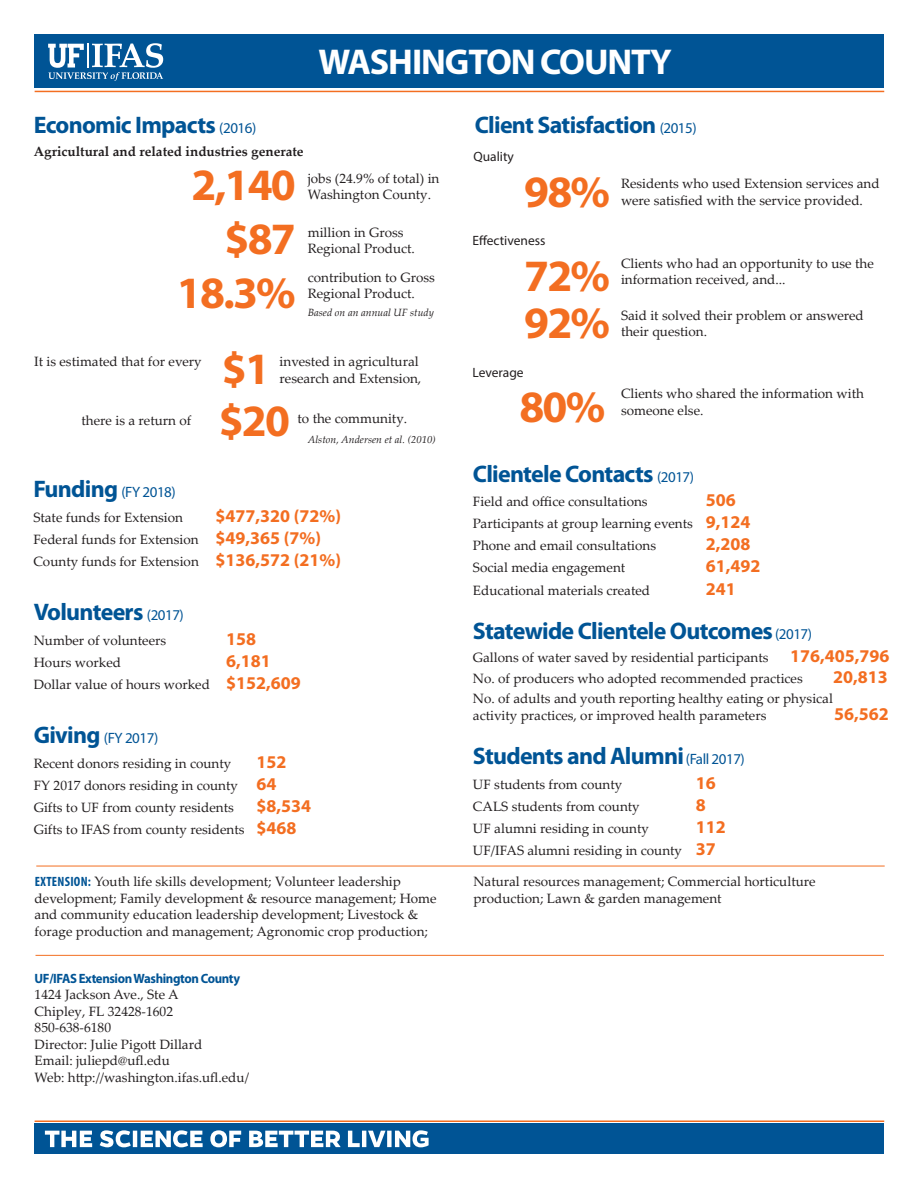
<style>
.page{position:relative;width:918px;height:1188px;background:#fff}
.page>*{position:absolute;margin:0;border:0;box-sizing:border-box;transform-origin:0 0}
.t1{font:700 45px "Myriad Pro";letter-spacing:-.04em;color:#f36e21}
.t2{font:700 36px "Myriad Pro";letter-spacing:-.03em;color:#fff}
.t3{font:700 24px "Myriad Pro";letter-spacing:-.03em;color:#005495}
.t4{font:700 18px "Myriad Pro";color:#f36e21}
.t5{font:15px "Myriad Pro";letter-spacing:-.03em;color:#005495}
.t6{font:13.5px/16.5px "Palatino Linotype";color:#231f20}
.t7{font:700 13.5px "Palatino Linotype";color:#231f20}
.t8{font:700 13.5px "Myriad Pro";letter-spacing:-.03em;color:#005495;scale:.95 1}
.t9{font:13.5px "Myriad Pro";color:#231f20}
.t10{font:italic 10.5px "Palatino Linotype";color:#231f20}
.s1{font-weight:400;font-size:15px}
.s2{font-weight:700;font-size:24px}
.s3{font-family:"Myriad Pro";font-weight:700;font-size:18px;color:#f36e21}
.s4{font-family:"Myriad Pro";font-weight:700;font-stretch:condensed;color:#005495}
</style>
<div class="page">
<div style="left:35px;top:34px;width:849px;height:54px;background:#005495"></div>
<svg style="left:48px;top:43px;width:115px;height:38px"></svg>
<hr style="left:35px;top:91px;width:849px;height:1px;background:#f36e21">
<div style="left:35px;top:1124px;width:849px;height:30px;background:#005495"></div>
<hr style="left:35px;top:1120px;width:849px;height:2px;background:#f36e21">
<hr style="left:36px;top:955px;width:848px;height:1px;background:#f36e21">
<hr style="left:36px;top:866px;width:849px;height:1px;background:#f36e21">
<svg style="left:45px;top:1130px;width:384px;height:17px"></svg>
<h2 class="t2" style="left:318px;top:39px;width:355px">WASHINGTON COUNTY</h2>
<h3 class="t3" style="left:34px;top:109px;width:224px">Economic Impacts <span class="s1">(2016)</span></h3>
<p class="t7" style="left:34px;top:142px;width:271px">Agricultural and related industries generate</p>
<h1 class="t1" style="left:192px;top:155px;width:106px">2,140</h1>
<p class="t6" style="left:308px;top:169px;width:133px">jobs (24.9% of total) in<br>Washington County.</p>
<h1 class="t1" style="left:225px;top:209px;width:73px">$87</h1>
<p class="t6" style="left:308px;top:223px;width:109px">million in Gross<br>Regional Product.</p>
<h1 class="t1" style="left:177px;top:263px;width:121px">18.3%</h1>
<p class="t6" style="left:308px;top:268px;width:129px">contribution to Gross<br>Regional Product.</p>
<p class="t10" style="left:308px;top:305px;width:128px">Based on an annual UF study</p>
<p class="t6" style="left:34px;top:353px;width:169px">It is estimated that for every</p>
<h1 class="t1" style="left:222px;top:339px;width:50px">$1</h1>
<p class="t6" style="left:280px;top:353px;width:143px">invested in agricultural research and Extension,</p>
<p class="t6" style="left:82px;top:412px;width:111px">there is a return of</p>
<h1 class="t1" style="left:219px;top:392px;width:73px">$20</h1>
<p class="t6" style="left:298px;top:410px;width:111px">to the community.</p>
<p class="t10" style="left:308px;top:432px;width:129px">Alston, Andersen et al. (2010)</p>
<p class="t5" style="left:33px;top:483px;width:144px"><span class="s2">Funding</span> (FY 2018)</p>
<p class="t6" style="left:33px;top:509px;width:151px">State funds for Extension</p>
<h3 class="t4" style="left:216px;top:504px;width:127px">$477,320 (72%)</h3>
<p class="t6" style="left:33px;top:528px;width:309px;line-height:22px">Federal funds for Extension <span class="s3">$49,365 (7%)<br></span>County funds for Extension <span class="s3">$136,572 (21%)</span></p>
<h3 class="t3" style="left:34px;top:597px;width:152px">Volunteers <span class="s1">(2017)</span></h3>
<p class="t6" style="left:34px;top:632px;width:134px">Number of volunteers</p>
<h3 class="t4" style="left:226px;top:627px;width:31px">158</h3>
<p class="t6" style="left:34px;top:654px;width:89px">Hours worked</p>
<h3 class="t4" style="left:226px;top:649px;width:46px">6,181</h3>
<p class="t6" style="left:34px;top:676px;width:268px">Dollar value of hours worked <span class="s3">$152,609</span></p>
<p class="t5" style="left:34px;top:729px;width:126px"><span class="s2">Giving</span> (FY 2017)</p>
<p class="t6" style="left:34px;top:755px;width:199px">Recent donors residing in county</p>
<h3 class="t4" style="left:256px;top:750px;width:31px">152</h3>
<p class="t6" style="left:34px;top:774px;width:244px;line-height:22px">FY 2017 donors residing in county <span class="s3">64<br></span>Gifts to UF from county residents</p>
<h3 class="t4" style="left:256px;top:794px;width:56px">$8,534</h3>
<p class="t6" style="left:34px;top:821px;width:264px">Gifts to IFAS from county residents <span class="s3">$468</span></p>
<h3 class="t3" style="left:475px;top:109px;width:223px">Client Satisfaction <span class="s1">(2015)</span></h3>
<p class="t9" style="left:473px;top:149px;width:42px">Quality</p>
<h1 class="t1" style="left:524px;top:162px;width:87px">98%</h1>
<p class="t6" style="left:621px;top:175px;width:260px">Residents who used Extension services and were satisfied with the service provided.</p>
<p class="t9" style="left:472px;top:233px;width:75px">Effectiveness</p>
<h1 class="t1" style="left:524px;top:246px;width:87px">72%</h1>
<p class="t6" style="left:621px;top:255px;width:254px">Clients who had an opportunity to use the information received, and...</p>
<h1 class="t1" style="left:524px;top:294px;width:87px">92%</h1>
<p class="t6" style="left:621px;top:306px;width:244px">Said it solved their problem or answered their question.</p>
<p class="t9" style="left:472px;top:364px;width:53px">Leverage</p>
<h1 class="t1" style="left:519px;top:378px;width:87px">80%</h1>
<p class="t6" style="left:621px;top:385px;width:244px">Clients who shared the information with someone else.</p>
<h3 class="t3" style="left:473px;top:458px;width:223px">Clientele Contacts <span class="s1">(2017)</span></h3>
<p class="t6" style="left:473px;top:493px;width:176px">Field and office consultations</p>
<h3 class="t4" style="left:706px;top:489px;width:31px">506</h3>
<p class="t6" style="left:473px;top:512px;width:279px;line-height:22px">Participants at group learning events <span class="s3">9,124<br></span>Phone and email consultations</p>
<h3 class="t4" style="left:706px;top:533px;width:46px">2,208</h3>
<p class="t6" style="left:473px;top:559px;width:154px">Social media engagement</p>
<h3 class="t4" style="left:706px;top:555px;width:56px">61,492</h3>
<p class="t6" style="left:473px;top:581px;width:179px">Educational materials created</p>
<h3 class="t4" style="left:706px;top:577px;width:31px">241</h3>
<h3 class="t3" style="left:473px;top:615px;width:341px">Statewide Clientele Outcomes <span class="s1">(2017)</span></h3>
<p class="t6" style="left:473px;top:647px;width:418px;line-height:20.5px">Gallons of water saved by residential participants <span class="s3">176,405,796<br></span>No. of producers who adopted recommended practices</p>
<h3 class="t4" style="left:833px;top:665px;width:56px">20,813</h3>
<p class="t6" style="left:473px;top:690px;width:362px">No. of adults and youth reporting healthy eating or physical activity practices, or improved health parameters</p>
<h3 class="t4" style="left:834px;top:702px;width:56px">56,562</h3>
<h3 class="t3" style="left:473px;top:741px;width:273px">Students and Alumni <span class="s1">(Fall 2017)</span></h3>
<p class="t6" style="left:473px;top:776px;width:151px">UF students from county</p>
<h3 class="t4" style="left:696px;top:771px;width:21px">16</h3>
<p class="t6" style="left:473px;top:798px;width:168px">CALS students from county</p>
<h3 class="t4" style="left:696px;top:793px;width:11px">8</h3>
<p class="t6" style="left:473px;top:820px;width:178px">UF alumni residing in county</p>
<h3 class="t4" style="left:696px;top:816px;width:31px">112</h3>
<p class="t6" style="left:473px;top:842px;width:244px">UF/IFAS alumni residing in county <span class="s3">37</span></p>
<p class="t6" style="left:35px;top:873px;width:404px"><span class="s4">EXTENSION:</span> Youth life skills development; Volunteer leadership development; Family development &amp; resource management; Home and community education leadership development; Livestock &amp; forage production and management; Agronomic crop production;</p>
<p class="t6" style="left:473px;top:873px;width:344px">Natural resources management; Commercial horticulture production; Lawn &amp; garden management</p>
<p class="t8" style="left:35px;top:970px;width:218px">UF/IFAS Extension Washington County</p>
<p class="t6" style="left:35px;top:986px;width:216px">1424 Jackson Ave., Ste A<br>Chipley, FL 32428-1602<br>850-638-6180<br>Director: Julie Pigott Dillard<br>Email: juliepd@ufl.edu<br>Web: http://washington.ifas.ufl.edu/</p>
</div>
